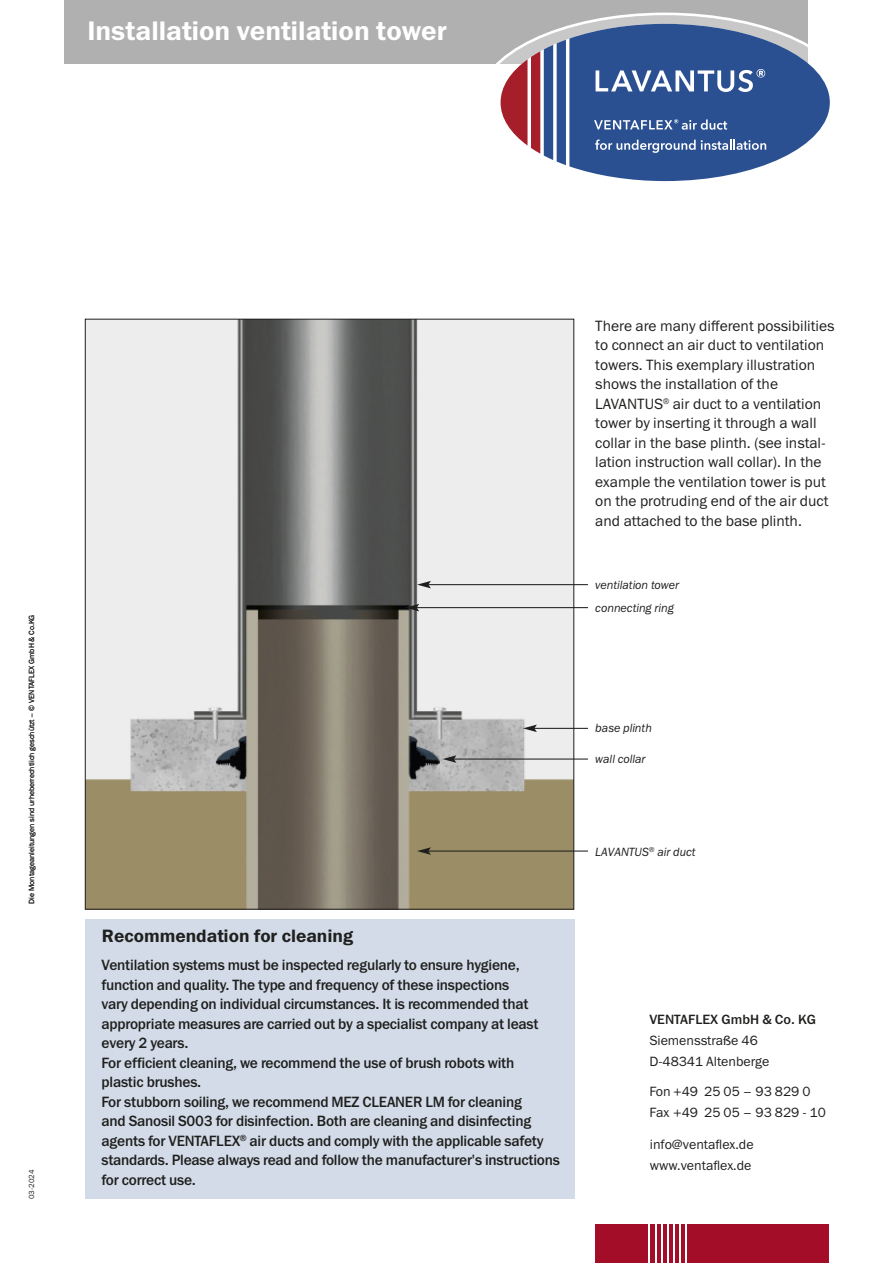
<style>
.page{position:relative;width:893px;height:1263px;background:#fff}
.page>*{position:absolute;margin:0;border:0;box-sizing:border-box;transform-origin:0 0}
.t1{font:600 27px "Franklin Gothic ITC";color:#fff}
.t2{font:600 18px "Franklin Gothic ITC";color:#1f1f1e}
.t3{font:500 15px/19.5px "Franklin Gothic ITC";letter-spacing:-.015em;color:#1f1f1e;scale:.96 1}
.t4{font:15px/19.5px "Franklin Gothic ITC";color:#1f1f1e}
.t5{font:13.5px "Franklin Gothic ITC";color:#1f1f1e}
.t6{font:500 13.5px "Franklin Gothic ITC";color:#1f1f1e}
.t7{font:italic 12px "Franklin Gothic ITC";color:#1f1f1e}
.t8{font:7.5px "Franklin Gothic ITC";color:#1f1f1e}
</style>
<div class="page">
<div style="left:65px;top:0;width:743px;height:64px;background:#b0b0b1"></div>
<svg style="left:499px;top:15px;width:331px;height:166px"></svg>
<div style="left:595px;top:1224px;width:234px;height:39px;background:#a40d28"></div>
<hr style="left:649px;top:1223px;width:1px;height:40px;background:#fff">
<hr style="left:655px;top:1223px;width:1px;height:40px;background:#fff">
<hr style="left:661px;top:1223px;width:2px;height:40px;background:#fff">
<hr style="left:667px;top:1223px;width:2px;height:40px;background:#fff">
<hr style="left:673px;top:1223px;width:2px;height:40px;background:#fff">
<hr style="left:679px;top:1223px;width:2px;height:40px;background:#fff">
<hr style="left:685px;top:1223px;width:2px;height:40px;background:#fff">
<img style="left:87px;top:321px;width:485px;height:586px">
<hr style="left:428px;top:584px;width:160px;height:1px;background:#1f1f1e">
<svg style="left:417px;top:581px;width:14px;height:7px"></svg>
<hr style="left:417px;top:607px;width:171px;height:1px;background:#1f1f1e">
<svg style="left:405px;top:604px;width:14px;height:7px"></svg>
<hr style="left:428px;top:850px;width:160px;height:1px;background:#1f1f1e">
<svg style="left:417px;top:847px;width:14px;height:8px"></svg>
<hr style="left:534px;top:728px;width:54px;height:1px;background:#1f1f1e">
<svg style="left:523px;top:725px;width:14px;height:7px"></svg>
<hr style="left:454px;top:758px;width:134px;height:1px;background:#1f1f1e">
<svg style="left:443px;top:755px;width:13px;height:8px"></svg>
<div style="left:85px;top:919px;width:489px;height:280px;background:#d2dbe7"></div>
<p class="t1" style="left:87px;top:21px;width:361px">Installation ventilation tower</p>
<p class="t8" style="left:29px;top:903px;width:290px;rotate:-90deg">Die Montageanleitungen sind urheberrechtlich geschützt – © VENTAFLEX GmbH &amp; Co.KG</p>
<p class="t8" style="left:29px;top:1199px;width:31px;rotate:-90deg">03-2024</p>
<p class="t4" style="left:595px;top:317px;width:241px">There are many different possibilities to connect an air duct to ventilation towers. This exemplary illustration shows the installation of the LAVANTUS<sup>®</sup> air duct to a ventilation tower by inserting it through a wall collar in the base plinth. (see instal&shy;lation instruction wall collar). In the example the ventilation tower is put on the protruding end of the air duct and attached to the base plinth.</p>
<p class="t7" style="left:595px;top:581px;width:85px">ventilation tower</p>
<p class="t7" style="left:595px;top:604px;width:80px">connecting ring</p>
<p class="t2" style="left:102px;top:929px;width:253px">Recommendation for cleaning</p>
<p class="t3" style="left:102px;top:957px;width:457px">Ventilation systems must be inspected regularly to ensure hygiene, function and quality. The type and frequency of these inspections vary depending on individual circumstances. It is recommended that appropriate measures are carried out by a specialist company at least every 2 years.</p>
<p class="t3" style="left:102px;top:1054px;width:431px">For efficient cleaning, we recommend the use of brush robots with plastic brushes.</p>
<p class="t3" style="left:102px;top:1093px;width:479px">For stubborn soiling, we recommend MEZ CLEANER LM for cleaning<br>and Sanosil S003 for disinfection. Both are cleaning and disinfecting agents for VENTAFLEX<sup>®</sup> air ducts and comply with the applicable safety standards. Please always read and follow the manufacturer's instructions for correct use.</p>
<p class="t7" style="left:595px;top:724px;width:58px">base plinth</p>
<p class="t7" style="left:595px;top:755px;width:52px">wall collar</p>
<p class="t7" style="left:595px;top:848px;width:102px">LAVANTUS<sup>®</sup> air duct</p>
<p class="t6" style="left:649px;top:1014px;width:168px">VENTAFLEX GmbH &amp; Co. KG</p>
<p class="t5" style="left:649px;top:1035px;width:110px">Siemensstraße 46</p>
<p class="t5" style="left:649px;top:1056px;width:121px">D-48341 Altenberge</p>
<p class="t5" style="left:649px;top:1087px;width:163px">Fon +49 25 05 – 93 829 0</p>
<p class="t5" style="left:649px;top:1108px;width:178px">Fax +49 25 05 – 93 829 - 10</p>
<p class="t5" style="left:650px;top:1139px;width:105px">info@ventaflex.de</p>
<p class="t5" style="left:650px;top:1160px;width:103px">www.ventaflex.de</p>
</div>
